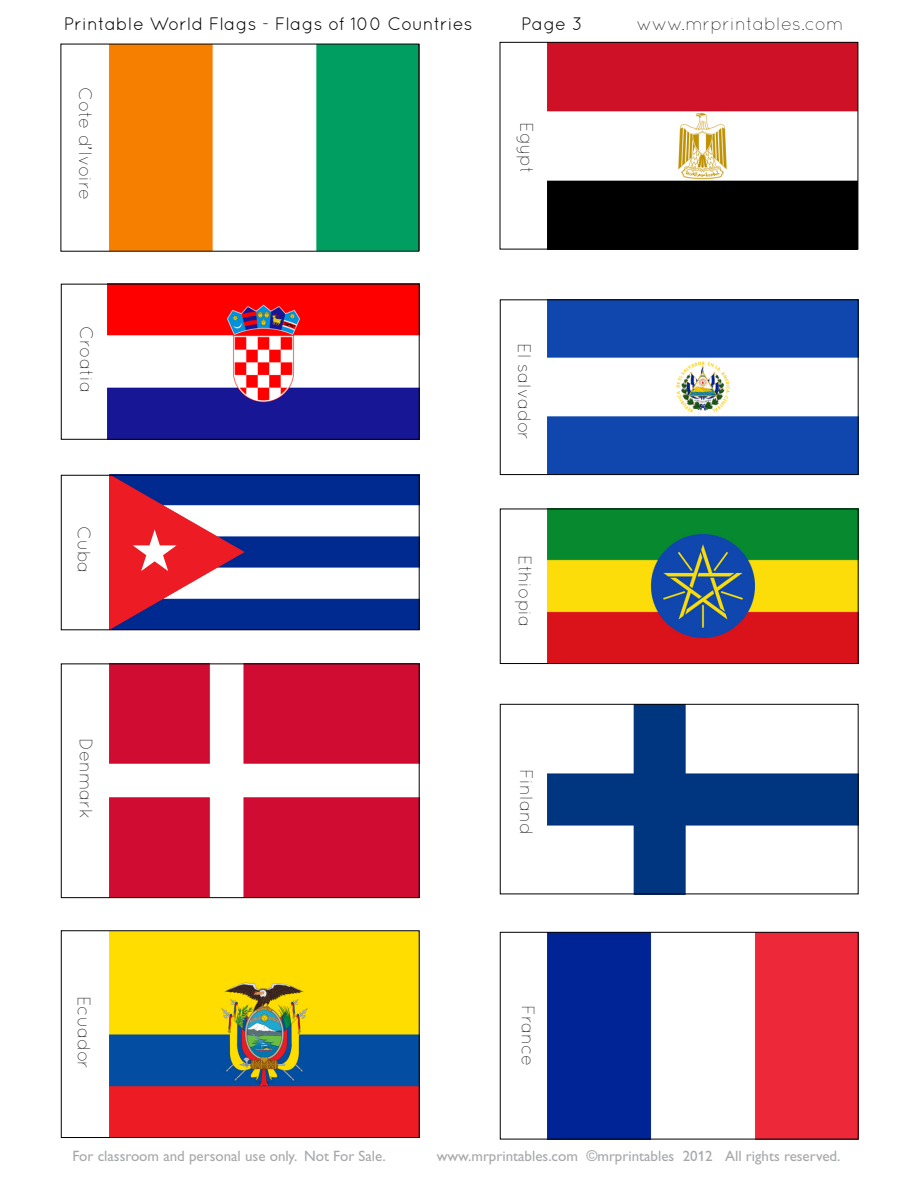
<style>
.page{position:relative;width:918px;height:1188px;background:#fff}
.page>*{position:absolute;margin:0;border:0;box-sizing:border-box;transform-origin:0 0}
.t1{font:300 18px "Quicksand";color:#000}
.t2{font:18px "Quicksand";color:#000}
.t3{font:15px "Gill Alt One";color:#a6a8ab}
</style>
<div class="page">
<img style="left:109px;top:663px;width:310px;height:233px">
<div style="left:61px;top:664px;width:358px;height:234px;border:1px solid #000"></div>
<img style="left:109px;top:933px;width:308px;height:203px">
<div style="left:61px;top:931px;width:358px;height:207px;border:1px solid #000"></div>
<img style="left:108px;top:284px;width:312px;height:156px">
<img style="left:245px;top:475px;width:175px;height:155px">
<div style="left:61px;top:475px;width:358px;height:155px;border:1px solid #000"></div>
<svg style="left:109px;top:475px;width:136px;height:155px"></svg>
<img style="left:548px;top:44px;width:308px;height:203px">
<div style="left:500px;top:42px;width:358px;height:207px;border:1px solid #000"></div>
<img style="left:548px;top:299px;width:310px;height:174px">
<div style="left:500px;top:300px;width:358px;height:175px;border:1px solid #000"></div>
<img style="left:548px;top:511px;width:308px;height:151px">
<div style="left:500px;top:509px;width:358px;height:155px;border:1px solid #000"></div>
<img style="left:548px;top:706px;width:308px;height:186px">
<div style="left:500px;top:704px;width:358px;height:190px;border:1px solid #000"></div>
<img style="left:548px;top:934px;width:308px;height:203px">
<div style="left:500px;top:932px;width:358px;height:207px;border:1px solid #000"></div>
<img style="left:109px;top:46px;width:308px;height:203px">
<p class="t2" style="left:64px;top:13px;width:410px">Printable World Flags - Flags of 100 Countries</p>
<p class="t2" style="left:521px;top:13px;width:63px">Page 3</p>
<p class="t1" style="left:96px;top:87px;width:115px;rotate:90deg">Cote d’Ivoire</p>
<p class="t1" style="left:97px;top:326px;width:69px;rotate:90deg">Croatia</p>
<p class="t1" style="left:94px;top:526px;width:49px;rotate:90deg">Cuba</p>
<p class="t1" style="left:96px;top:738px;width:83px;rotate:90deg">Denmark</p>
<p class="t1" style="left:537px;top:122px;width:54px;rotate:90deg">Egypt</p>
<p class="t1" style="left:535px;top:343px;width:99px;rotate:90deg">El salvador</p>
<p class="t1" style="left:535px;top:555px;width:74px;rotate:90deg">Ethiopia</p>
<p class="t1" style="left:537px;top:769px;width:66px;rotate:90deg">Finland</p>
<p class="t1" style="left:636px;top:13px;width:208px">www.mrprintables.com</p>
<p class="t1" style="left:94px;top:996px;width:75px;rotate:90deg">Ecuador</p>
<p class="t1" style="left:538px;top:1005px;width:63px;rotate:90deg">France</p>
<p class="t3" style="left:72px;top:1148px;width:315px">For classroom and personal use only. Not For Sale.</p>
<p class="t3" style="left:437px;top:1148px;width:405px">www.mrprintables.com ©mrprintables 2012 All rights reserved.</p>
</div>
